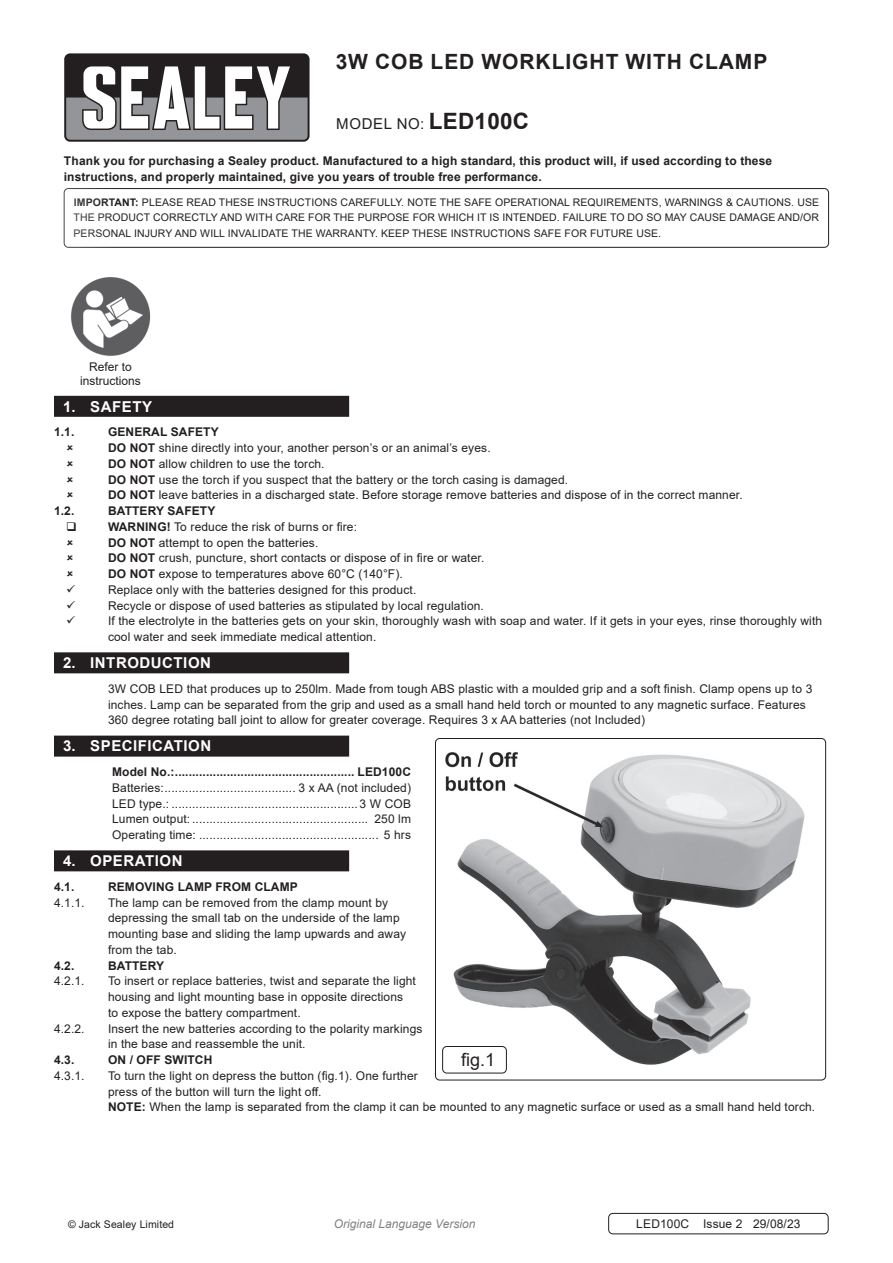
<style>
.page{position:relative;width:893px;height:1263px;background:#fff}
.page>*{position:absolute;margin:0;border:0;box-sizing:border-box;transform-origin:0 0}
.Product_Description{font:700 21px "Arial";letter-spacing:.045em;color:#231f20}
.t1{font:18px "Arial";color:#231f20}
.t2{font:700 15px "Arial";letter-spacing:.035em;color:#fff}
.Product_Description-2{font:15px "Arial";letter-spacing:.045em;color:#231f20}
.Body{font:12px/15.8px "Arial";letter-spacing:.01em;color:#231f20}
.Specifications__Tabbed{font:12px "Arial";letter-spacing:.01em;color:#231f20}
.Body-2{font:700 12px/15.8px "Arial";letter-spacing:.01em;color:#231f20}
.Specifications__Tabbed-2{font:700 12px "Arial";letter-spacing:.01em;color:#231f20}
.t3{font:italic 12px "Arial";color:#808285}
.Body__Footer{font:12px "Arial";letter-spacing:.01em;color:#231f20}
.Body__Justified__7pt{font:10.5px/15.8px "Arial";letter-spacing:.01em;color:#231f20;text-align:justify}
.s1{font-weight:700;font-size:22.5px}
.s2{font-weight:700}
</style>
<div class="page">
<div style="left:64px;top:53px;width:246px;height:89px;background:#231f20;border-radius:6px"></div>
<svg style="left:66px;top:66px;width:242px;height:74px"></svg>
<div style="left:64px;top:188px;width:765px;height:60px;border:1px solid #231f20;border-radius:4px"></div>
<div style="left:54px;top:396px;width:295px;height:21px;background:#231f20"></div>
<div style="left:54px;top:652px;width:295px;height:21px;background:#231f20"></div>
<div style="left:54px;top:736px;width:295px;height:21px;background:#231f20"></div>
<div style="left:54px;top:850px;width:295px;height:21px;background:#231f20"></div>
<img style="left:435px;top:752px;width:391px;height:328px">
<div style="left:435px;top:738px;width:391px;height:342px;border:1px solid #231f20;border-radius:4px"></div>
<div style="left:608px;top:1213px;width:220px;height:21px;border:1px solid #231f20;border-radius:4px"></div>
<img style="left:71px;top:277px;width:80px;height:79px">
<div style="left:442px;top:1046px;width:65px;height:27px;border:1px solid #231f20;border-radius:4px"></div>
<p class="Product_Description" style="left:336px;top:47px;width:433px">3W COB LED WORKLIGHT WITH CLAMP</p>
<p class="Product_Description-2" style="left:336px;top:114px;width:194px">MODEL NO: <span class="s1">LED100C</span></p>
<p class="Body-2" style="left:64px;top:153px;width:710px">Thank you for purchasing a Sealey product. Manufactured to a high standard, this product will, if used according to these instructions, and properly maintained, give you years of trouble free performance.</p>
<p class="Body__Justified__7pt" style="left:74px;top:194px;width:747px"><span class="s2">IMPORTANT:</span> PLEASE READ THESE INSTRUCTIONS CAREFULLY. NOTE THE SAFE OPERATIONAL REQUIREMENTS, WARNINGS &amp; CAUTIONS. USE THE PRODUCT CORRECTLY AND WITH CARE FOR THE PURPOSE FOR WHICH IT IS INTENDED. FAILURE TO DO SO MAY CAUSE DAMAGE AND/OR PERSONAL INJURY AND WILL INVALIDATE THE WARRANTY. KEEP THESE INSTRUCTIONS SAFE FOR FUTURE USE.</p>
<p class="Body" style="left:80px;top:359px;width:62px;line-height:14.4px;text-align:center">Refer to instructions</p>
<p class="t2" style="left:63px;top:396px;width:90px">1. SAFETY</p>
<p class="Body-2" style="left:54px;top:424px;width:22px">1.1.</p>
<p class="Body-2" style="left:108px;top:424px;width:112px">GENERAL SAFETY</p>
<p class="Body" style="left:108px;top:440px;width:384px"><span class="s2">DO NOT</span> shine directly into your, another person’s or an animal’s eyes.</p>
<p class="Body" style="left:108px;top:456px;width:218px"><span class="s2">DO NOT</span> allow children to use the torch.</p>
<p class="Body" style="left:108px;top:471px;width:462px"><span class="s2">DO NOT</span> use the torch if you suspect that the battery or the torch casing is damaged.</p>
<p class="Body" style="left:108px;top:487px;width:636px"><span class="s2">DO NOT</span> leave batteries in a discharged state. Before storage remove batteries and dispose of in the correct manner.</p>
<p class="Body-2" style="left:54px;top:503px;width:22px">1.2.</p>
<p class="Body-2" style="left:108px;top:503px;width:109px">BATTERY SAFETY</p>
<p class="Body" style="left:108px;top:519px;width:251px"><span class="s2">WARNING!</span> To reduce the risk of burns or fire:</p>
<p class="Body" style="left:108px;top:534px;width:212px"><span class="s2">DO NOT</span> attempt to open the batteries.</p>
<p class="Body" style="left:108px;top:550px;width:378px"><span class="s2">DO NOT</span> crush, puncture, short contacts or dispose of in fire or water.</p>
<p class="Body" style="left:108px;top:566px;width:296px"><span class="s2">DO NOT</span> expose to temperatures above 60°C (140°F).</p>
<p class="Body" style="left:108px;top:582px;width:310px">Replace only with the batteries designed for this product.</p>
<p class="Body" style="left:108px;top:597px;width:377px">Recycle or dispose of used batteries as stipulated by local regulation.</p>
<p class="Body" style="left:108px;top:613px;width:716px">If the electrolyte in the batteries gets on your skin, thoroughly wash with soap and water. If it gets in your eyes, rinse thoroughly with cool water and seek immediate medical attention.</p>
<p class="t2" style="left:63px;top:652px;width:149px">2. INTRODUCTION</p>
<p class="Body" style="left:108px;top:681px;width:706px">3W COB LED that produces up to 250lm. Made from tough ABS plastic with a moulded grip and a soft finish. Clamp opens up to 3 inches. Lamp can be separated from the grip and used as a small hand held torch or mounted to any magnetic surface. Features<br>360 degree rotating ball joint to allow for greater coverage. Requires 3 x AA batteries (not Included)</p>
<p class="t2" style="left:63px;top:735px;width:150px">3. SPECIFICATION</p>
<p class="Specifications__Tabbed-2" style="left:112px;top:763px;width:300px">Model No.:.................................................... LED100C</p>
<p class="Specifications__Tabbed" style="left:112px;top:779px;width:300px">Batteries:...................................... 3 x AA (not included)</p>
<p class="Specifications__Tabbed" style="left:112px;top:795px;width:300px">LED type.: ......................................................3 W COB</p>
<p class="Specifications__Tabbed" style="left:112px;top:811px;width:300px">Lumen output: ................................................... 250 lm</p>
<p class="Specifications__Tabbed" style="left:112px;top:827px;width:300px">Operating time: .................................................... 5 hrs</p>
<p class="t2" style="left:63px;top:850px;width:121px">4. OPERATION</p>
<p class="Body-2" style="left:54px;top:879px;width:22px">4.1.</p>
<p class="Body-2" style="left:108px;top:879px;width:191px">REMOVING LAMP FROM CLAMP</p>
<p class="Body" style="left:54px;top:894px;width:32px">4.1.1.</p>
<p class="Body" style="left:108px;top:894px;width:282px">The lamp can be removed from the clamp mount by</p>
<p class="Body" style="left:108px;top:910px;width:293px">depressing the small tab on the underside of the lamp</p>
<p class="Body" style="left:108px;top:926px;width:300px">mounting base and sliding the lamp upwards and away</p>
<p class="Body" style="left:108px;top:942px;width:70px">from the tab.</p>
<p class="Body-2" style="left:54px;top:958px;width:22px">4.2.</p>
<p class="Body-2" style="left:108px;top:958px;width:58px">BATTERY</p>
<p class="Body" style="left:54px;top:973px;width:32px">4.2.1.</p>
<p class="Body" style="left:108px;top:973px;width:309px">To insert or replace batteries, twist and separate the light</p>
<p class="Body" style="left:108px;top:989px;width:297px">housing and light mounting base in opposite directions</p>
<p class="Body" style="left:108px;top:1005px;width:194px">to expose the battery compartment.</p>
<p class="Body" style="left:54px;top:1020px;width:32px">4.2.2.</p>
<p class="Body" style="left:108px;top:1020px;width:316px">Insert the new batteries according to the polarity markings</p>
<p class="Body" style="left:108px;top:1036px;width:199px">in the base and reassemble the unit.</p>
<p class="Body-2" style="left:54px;top:1052px;width:22px">4.3.</p>
<p class="Body-2" style="left:108px;top:1052px;width:106px">ON / OFF SWITCH</p>
<p class="Body" style="left:54px;top:1068px;width:32px">4.3.1.</p>
<p class="Body" style="left:108px;top:1068px;width:311px">To turn the light on depress the button (fig.1). One further</p>
<p class="Body" style="left:108px;top:1083px;width:215px">press of the button will turn the light off.</p>
<p class="Body" style="left:108px;top:1099px;width:709px"><span class="s2">NOTE:</span> When the lamp is separated from the clamp it can be mounted to any magnetic surface or used as a small hand held torch.</p>
<p class="t1" style="left:461px;top:1047px;width:36px">fig.1</p>
<p class="Body__Justified__7pt" style="left:68px;top:1216px;width:108px">© Jack Sealey Limited</p>
<p class="t3" style="left:334px;top:1216px;width:143px">Original Language Version</p>
<p class="Body__Footer" style="left:636px;top:1216px;width:166px">LED100C Issue 2 29/08/23</p>
</div>
